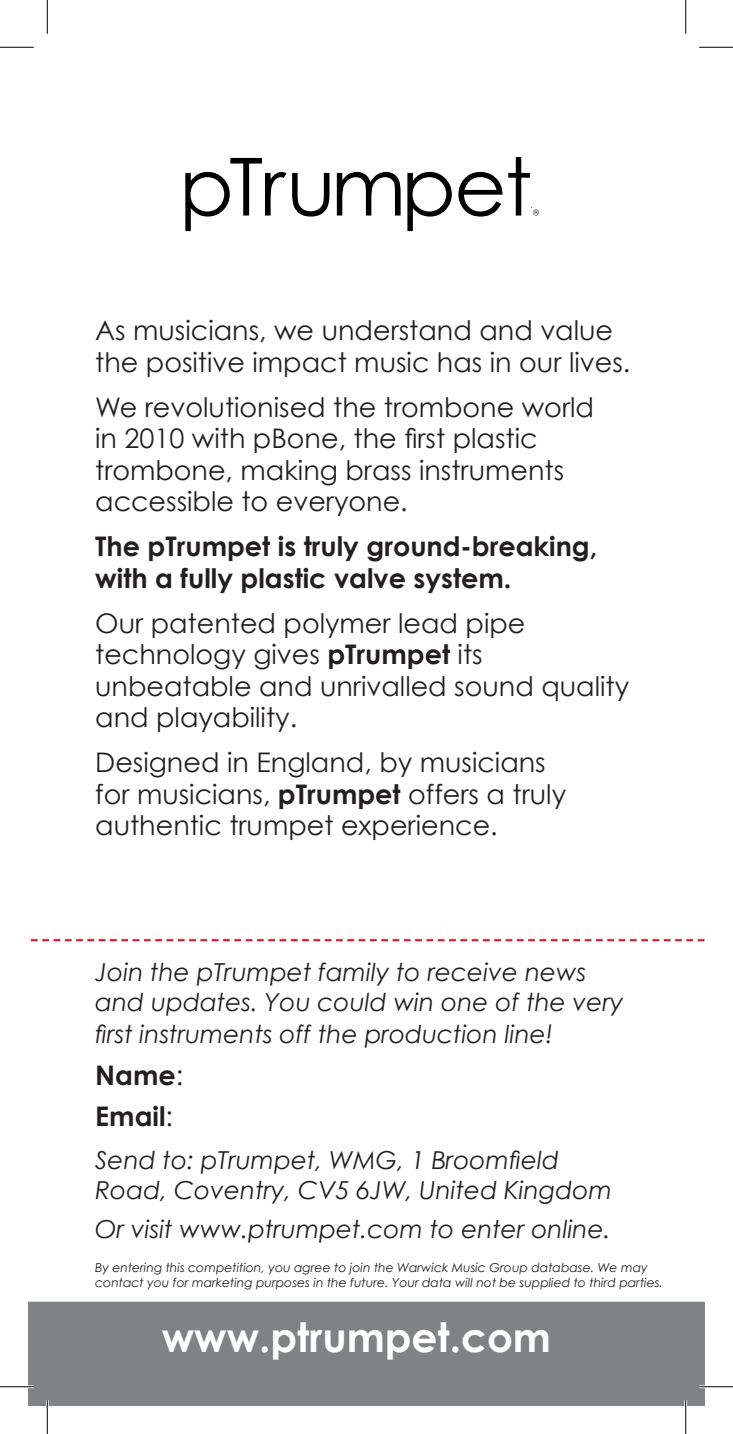
<style>
.page{position:relative;width:733px;height:1434px;background:#fff}
.page>*{position:absolute;margin:0;border:0;box-sizing:border-box;transform-origin:0 0}
.t1{font:80.1px "Century Gothic";letter-spacing:-.03em;color:#000001}
.t2{font:700 40.5px "Century Gothic";color:#fff}
.t3{font:27px/31.5px "Century Gothic";color:#231f20}
.t4{font:700 27px/31.5px "Century Gothic";color:#231f20}
.t5{font:italic 24.75px/29.7px "Century Gothic";color:#231f20}
.t6{font:italic 12.38px/15.8px "Century Gothic";color:#231f20}
.s1{font-weight:700}
.s2{font-weight:400}
</style>
<div class="page">
<svg style="left:531px;top:207px;width:7px;height:9px"></svg>
<div style="left:28px;top:1302px;width:676px;height:104px;background:#808285"></div>
<svg style="left:30px;top:939px;width:674px;height:2px"></svg>
<hr style="left:0;top:1385px;width:34px;height:3px;background:#fff">
<hr style="left:699px;top:1385px;width:33px;height:3px;background:#fff">
<hr style="left:46px;top:1400px;width:3px;height:34px;background:#fff">
<hr style="left:684px;top:1400px;width:2px;height:34px;background:#fff">
<hr style="left:0;top:47px;width:34px;height:1px;background:#000">
<hr style="left:699px;top:47px;width:33px;height:1px;background:#000">
<hr style="left:0;top:1386px;width:34px;height:1px;background:#000">
<hr style="left:699px;top:1386px;width:33px;height:1px;background:#000">
<hr style="left:47px;top:0;width:1px;height:34px;background:#000">
<hr style="left:47px;top:1400px;width:1px;height:34px;background:#000">
<hr style="left:685px;top:0;width:1px;height:34px;background:#000">
<hr style="left:685px;top:1400px;width:1px;height:34px;background:#000">
<p class="t1" style="left:179px;top:138px;width:354px">pTrumpet</p>
<p class="t3" style="left:95px;top:314px;width:536px">As musicians, we understand and value the positive impact music has in our lives.</p>
<p class="t3" style="left:95px;top:391px;width:500px">We revolutionised the trombone world in 2010 with pBone, the first plastic trombone, making brass instruments accessible to everyone.</p>
<p class="t4" style="left:95px;top:530px;width:503px">The pTrumpet is truly ground-breaking, with a fully plastic valve system.</p>
<p class="t3" style="left:95px;top:607px;width:535px">Our patented polymer lead pipe technology gives <span class="s1">pTrumpet</span> its unbeatable and unrivalled sound quality and playability.</p>
<p class="t3" style="left:95px;top:746px;width:472px">Designed in England, by musicians for musicians, <span class="s1">pTrumpet</span> offers a truly authentic trumpet experience.</p>
<p class="t5" style="left:95px;top:957px;width:529px">Join the pTrumpet family to receive news and updates. You could win one of the very</p>
<p class="t5" style="left:95px;top:1019px;width:459px">first instruments off the production line!</p>
<p class="t4" style="left:95px;top:1058px;width:89px">Name<span class="s2">:</span></p>
<p class="t4" style="left:95px;top:1100px;width:79px">Email<span class="s2">:</span></p>
<p class="t5" style="left:95px;top:1145px;width:518px">Send to: pTrumpet, WMG, 1 Broomfield<br>Road, Coventry, CV5 6JW, United Kingdom</p>
<p class="t5" style="left:95px;top:1213px;width:516px">Or visit www.ptrumpet.com to enter online.</p>
<p class="t6" style="left:95px;top:1259px;width:569px">By entering this competition, you agree to join the Warwick Music Group database. We may contact you for marketing purposes in the future. Your data will not be supplied to third parties.</p>
<p class="t2" style="left:162px;top:1312px;width:390px">www.ptrumpet.com</p>
</div>
